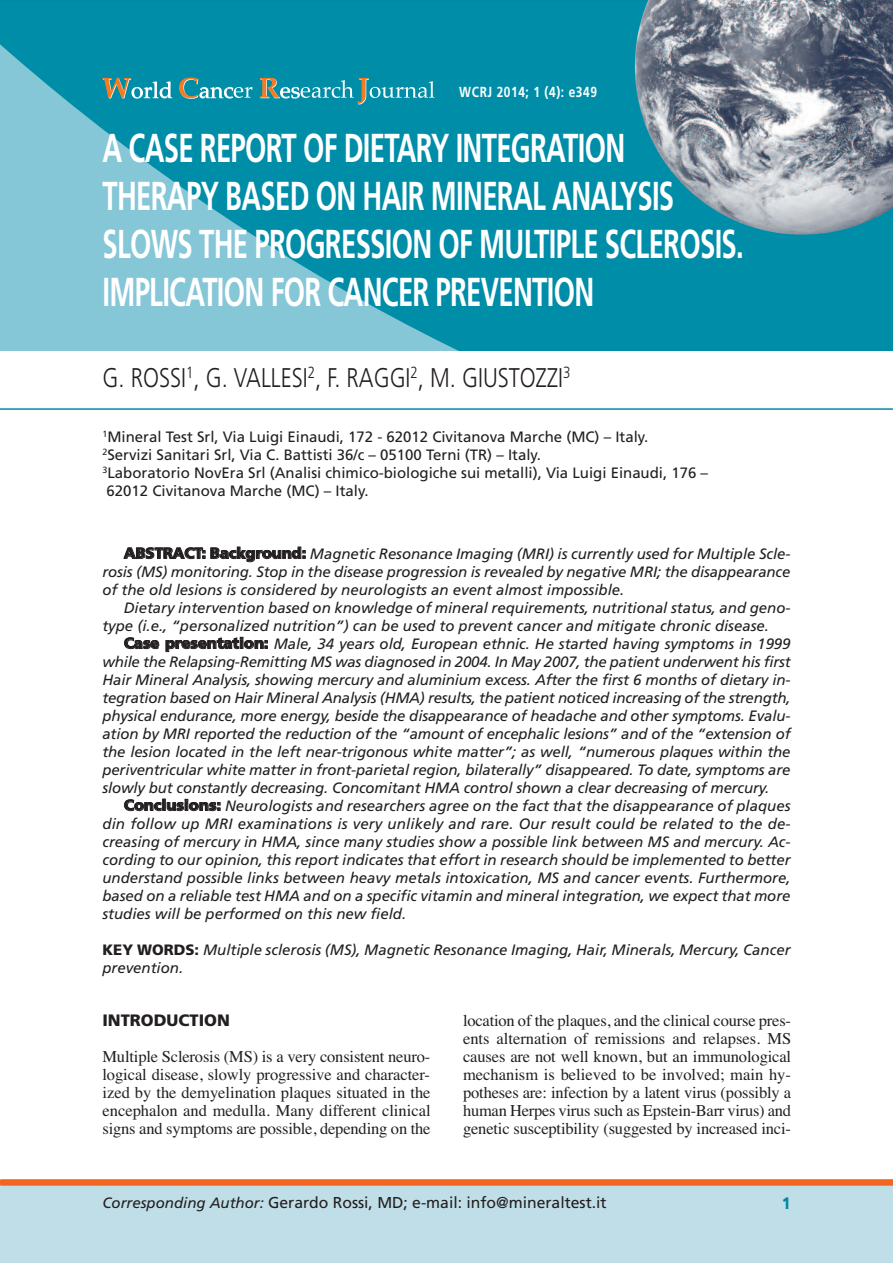
<style>
.page{position:relative;width:893px;height:1263px;background:#fff}
.page>*{position:absolute;margin:0;border:0;box-sizing:border-box;transform-origin:0 0}
.t1{font:700 40.35px/48px "Frutiger";letter-spacing:-.025em;color:#fff;scale:.68 1}
.t2{font:300 27px "Frutiger";color:#231f20;scale:.82 1}
.t3{font:16.5px/18px "Times";letter-spacing:-.01em;color:#231f20;text-align:justify}
.t4{font:900 16.5px "Frutiger";color:#231f20}
.t5{font:900 16.5px "Frutiger";color:#0089a5;scale:.82 1}
.t6{font:15.75px "Frutiger";color:#231f20}
.t7{font:italic 15px/18px "Frutiger";color:#231f20;text-align:justify}
.t8{font:15px/18px "Frutiger";color:#231f20}
.t9{font:700 14.55px "Frutiger";letter-spacing:.05em;color:#fff;scale:.82 1}
.s1{font-weight:900;font-style:normal}
.s2{font-style:italic;font-size:15px}
</style>
<div class="page">
<div style="left:0;top:1180px;width:893px;height:83px;background:#c0dee8"></div>
<svg style="left:0;top:2px;width:893px;height:348px;background:#229bb4"></svg>
<hr style="left:0;top:0;width:893px;height:2px;background:#0089a5">
<img style="left:635px;top:0;width:258px;height:235px">
<div style="left:1px;top:1179px;width:892px;height:6px;background:#f36621"></div>
<svg style="left:102px;top:78px;width:70px;height:21px"></svg>
<svg style="left:179px;top:78px;width:73px;height:21px;background:#42a0ac"></svg>
<svg style="left:260px;top:78px;width:175px;height:26px;background:#339bab"></svg>
<hr style="left:0;top:408px;width:893px;height:2px;background:#0089a5">
<p class="t9" style="left:459px;top:86px;width:170px">WCRJ 2014; 1 (4): e349</p>
<h1 class="t1" style="left:102px;top:127px;width:945px">A CASE REPORT OF DIETARY INTEGRATION THERAPY BASED ON HAIR MINERAL ANALYSIS SLOWS THE PROGRESSION OF MULTIPLE SCLEROSIS.<br>IMPLICATION FOR CANCER PREVENTION</h1>
<h2 class="t2" style="left:102px;top:367px;width:572px">G. ROSSI<sup>1</sup>, G. VALLESI<sup>2</sup>, F. RAGGI<sup>2</sup>, M. GIUSTOZZI<sup>3</sup></h2>
<p class="t8" style="left:102px;top:429px;width:607px"><sup>1</sup>Mineral Test Srl, Via Luigi Einaudi, 172 - 62012 Civitanova Marche (MC) – Italy.<br><sup>2</sup>Servizi Sanitari Srl, Via C. Battisti 36/c – 05100 Terni (TR) – Italy.<br><sup>3</sup>Laboratorio NovEra Srl (Analisi chimico-biologiche sui metalli), Via Luigi Einaudi, 176 – 62012 Civitanova Marche (MC) – Italy.</p>
<p class="t7" style="left:102px;top:546px;width:689px;text-indent:22px"><span class="s1">ABSTRACT: Background:</span> Magnetic Resonance Imaging (MRI) is currently used for Multiple Scle&shy;rosis (MS) monitoring. Stop in the disease progression is revealed by negative MRI; the disappearance of the old lesions is considered by neurologists an event almost impossible.</p>
<p class="t7" style="left:102px;top:600px;width:689px;text-indent:21px">Dietary intervention based on knowledge of mineral requirements, nutritional status, and geno&shy;type (i.e., “personalized nutrition”) can be used to prevent cancer and mitigate chronic disease.</p>
<p class="t7" style="left:102px;top:636px;width:689px;text-indent:22px"><span class="s1">Case presentation:</span> Male, 34 years old, European ethnic. He started having symptoms in 1999 while the Relapsing-Remitting MS was diagnosed in 2004. In May 2007, the patient underwent his first Hair Mineral Analysis, showing mercury and aluminium excess. After the first 6 months of dietary in&shy;tegration based on Hair Mineral Analysis (HMA) results, the patient noticed increasing of the strength, physical endurance, more energy, beside the disappearance of headache and other symptoms. Evalu&shy;ation by MRI reported the reduction of the “amount of encephalic lesions” and of the “extension of the lesion located in the left near-trigonous white matter”; as well, “numerous plaques within the periventricular white matter in front-parietal region, bilaterally” disappeared. To date, symptoms are slowly but constantly decreasing. Concomitant HMA control shown a clear decreasing of mercury.</p>
<p class="t7" style="left:102px;top:798px;width:689px;text-indent:22px"><span class="s1">Conclusions:</span> Neurologists and researchers agree on the fact that the disappearance of plaques din follow up MRI examinations is very unlikely and rare. Our result could be related to the de&shy;creasing of mercury in HMA, since many studies show a possible link between MS and mercury. Ac&shy;cording to our opinion, this report indicates that effort in research should be implemented to better understand possible links between heavy metals intoxication, MS and cancer events. Furthermore, based on a reliable test HMA and on a specific vitamin and mineral integration, we expect that more studies will be performed on this new field.</p>
<p class="t7" style="left:102px;top:942px;width:690px"><span class="s1">KEY WORDS:</span> Multiple sclerosis (MS), Magnetic Resonance Imaging, Hair, Minerals, Mercury, Cancer prevention.</p>
<p class="t4" style="left:102px;top:1014px;width:129px">INTRODUCTION</p>
<p class="t3" style="left:102px;top:1047px;width:330px">Multiple Sclerosis (MS) is a very consistent neuro&shy;logical disease, slowly progressive and character&shy;ized by the demyelination plaques situated in the encephalon and medulla. Many different clinical signs and symptoms are possible, depending on the</p>
<p class="t3" style="left:463px;top:1011px;width:330px">location of the plaques, and the clinical course pres&shy;ents alternation of remissions and relapses. MS causes are not well known, but an immunological mechanism is believed to be involved; main hy&shy;potheses are: infection by a latent virus (possibly a human Herpes virus such as Epstein-Barr virus) and genetic susceptibility (suggested by increased inci-</p>
<p class="t6" style="left:102px;top:1196px;width:506px"><span class="s2">Corresponding Author:</span> Gerardo Rossi, MD; e-mail: info@mineraltest.it</p>
<p class="t5" style="left:782px;top:1197px;width:12px">1</p>
</div>
